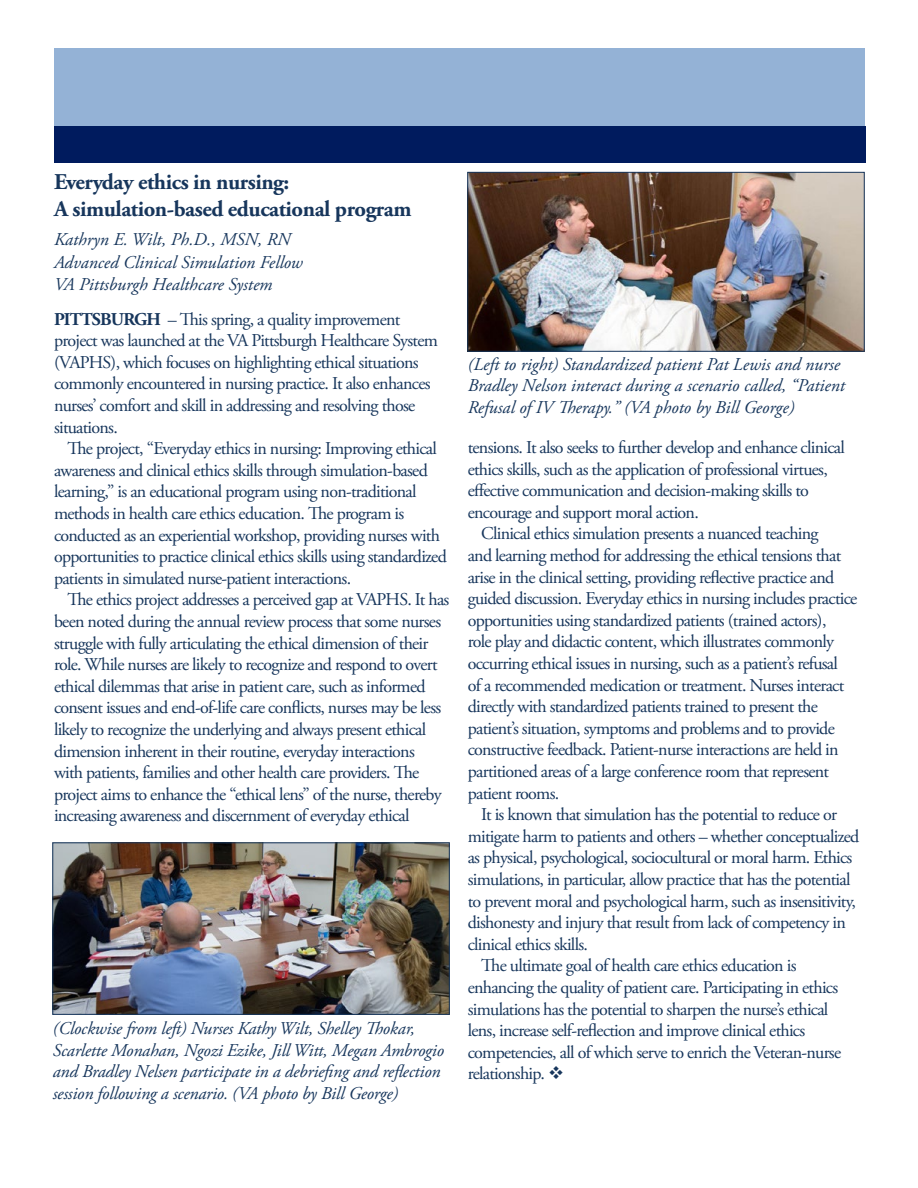
<style>
.page{position:relative;width:918px;height:1188px;background:#fff}
.page>*{position:absolute;margin:0;border:0;box-sizing:border-box;transform-origin:0 0}
.t1{font:700 22.5px/27px "Adobe Garamond Pro";letter-spacing:-.02em;color:#17365c}
.t2{font:18px/21.6px "Adobe Garamond Pro";letter-spacing:-.04em;color:#17365c}
.t3{font:italic 18px/21.6px "Adobe Garamond Pro";letter-spacing:-.01em;color:#17365c}
.s1{font-weight:700}
</style>
<div class="page">
<div style="left:54px;top:126px;width:811px;height:34px;background:#001c5e"></div>
<hr style="left:54px;top:160px;width:811px;height:3px;background:#001b5e">
<img style="left:54px;top:844px;width:394px;height:169px">
<div style="left:52px;top:842px;width:398px;height:173px;border:1px solid #17365c"></div>
<img style="left:469px;top:174px;width:394px;height:176px">
<div style="left:467px;top:172px;width:398px;height:180px;border:1px solid #17365c"></div>
<h3 class="t1" style="left:54px;top:168px;width:359px">Everyday ethics in nursing:<br>A simulation-based educational program</h3>
<p class="t3" style="left:54px;top:229px;width:250px;line-height:22.5px">Kathryn E. Wilt, Ph.D., MSN, RN<br>Advanced Clinical Simulation Fellow<br>VA Pittsburgh Healthcare System</p>
<p class="t2" style="left:54px;top:309px;width:385px"><span class="s1">PITTSBURGH</span> – This spring, a quality improvement project was launched at the VA Pittsburgh Healthcare System (VAPHS), which focuses on highlighting ethical situations commonly encountered in nursing practice. It also enhances nurses’ comfort and skill in addressing and resolving those situations.</p>
<p class="t2" style="left:54px;top:438px;width:394px;text-indent:14px">The project, “Everyday ethics in nursing: Improving ethical awareness and clinical ethics skills through simulation-based learning,” is an educational program using non-traditional methods in health care ethics education. The program is conducted as an experiential workshop, providing nurses with opportunities to practice clinical ethics skills using standardized patients in simulated nurse-patient interactions.</p>
<p class="t2" style="left:54px;top:590px;width:397px;text-indent:14px">The ethics project addresses a perceived gap at VAPHS. It has been noted during the annual review process that some nurses struggle with fully articulating the ethical dimension of their role. While nurses are likely to recognize and respond to overt ethical dilemmas that arise in patient care, such as informed consent issues and end-of-life care conflicts, nurses may be less likely to recognize the underlying and always present ethical dimension inherent in their routine, everyday interactions<br>with patients, families and other health care providers. The project aims to enhance the “ethical lens” of the nurse, thereby increasing awareness and discernment of everyday ethical</p>
<p class="t3" style="left:53px;top:1018px;width:393px">(Clockwise from left) Nurses Kathy Wilt, Shelley Thokar, Scarlette Monahan, Ngozi Ezike, Jill Witt, Megan Ambrogio and Bradley Nelsen participate in a debriefing and reflection session following a scenario. (VA photo by Bill George)</p>
<p class="t3" style="left:468px;top:354px;width:379px">(Left to right) Standardized patient Pat Lewis and nurse<br>Bradley Nelson interact during a scenario called, “Patient<br>Refusal of IV Therapy.” (VA photo by Bill George)</p>
<p class="t2" style="left:468px;top:437px;width:379px">tensions. It also seeks to further develop and enhance clinical ethics skills, such as the application of professional virtues, effective communication and decision-making skills to encourage and support moral action.</p>
<p class="t2" style="left:468px;top:524px;width:391px;text-indent:14px">Clinical ethics simulation presents a nuanced teaching<br>and learning method for addressing the ethical tensions that arise in the clinical setting, providing reflective practice and guided discussion. Everyday ethics in nursing includes practice opportunities using standardized patients (trained actors),<br>role play and didactic content, which illustrates commonly occurring ethical issues in nursing, such as a patient’s refusal<br>of a recommended medication or treatment. Nurses interact directly with standardized patients trained to present the patient’s situation, symptoms and problems and to provide constructive feedback. Patient-nurse interactions are held in partitioned areas of a large conference room that represent patient rooms.</p>
<p class="t2" style="left:468px;top:804px;width:393px;text-indent:14px">It is known that simulation has the potential to reduce or mitigate harm to patients and others – whether conceptualized as physical, psychological, sociocultural or moral harm. Ethics simulations, in particular, allow practice that has the potential to prevent moral and psychological harm, such as insensitivity, dishonesty and injury that result from lack of competency in clinical ethics skills.</p>
<p class="t2" style="left:468px;top:956px;width:375px;text-indent:14px">The ultimate goal of health care ethics education is enhancing the quality of patient care. Participating in ethics simulations has the potential to sharpen the nurse’s ethical lens, increase self-reflection and improve clinical ethics competencies, all of which serve to enrich the Veteran-nurse relationship. ❖</p>
</div>
